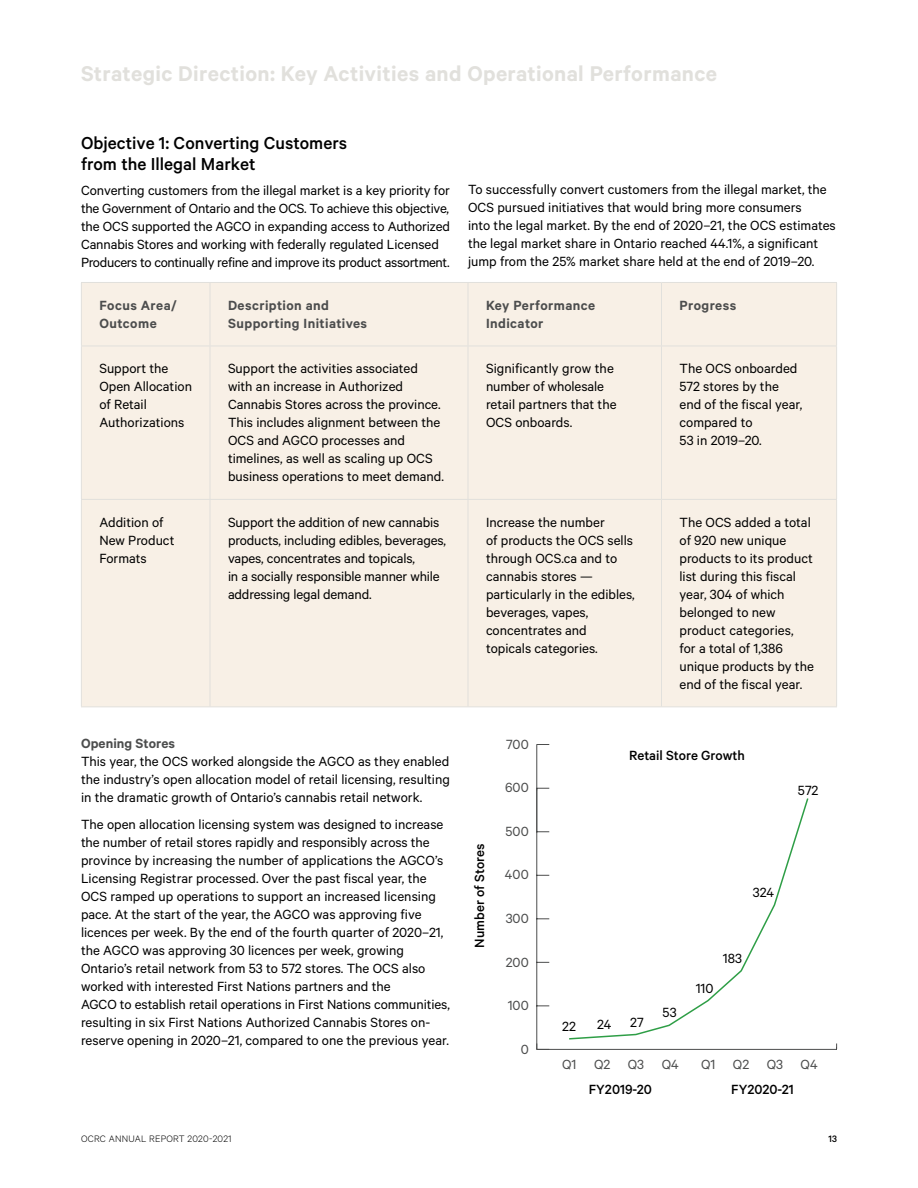
<style>
.page{position:relative;width:918px;height:1188px;background:#fff}
.page>*{position:absolute;margin:0;border:0;box-sizing:border-box;transform-origin:0 0}
.subheds{font:600 24px "Calibre";letter-spacing:.015em;color:#e1e0dc}
.Header_2{font:500 19.5px/21px "Calibre";color:#000}
.body_copy{font:15px/18px "Calibre";color:#000}
.Sub_Hed{font:600 15px/18px "Calibre";letter-spacing:.03em;color:#4c4d4d}
.body_copy-2{font:500 15px "Calibre";color:#000}
.body_copy-3{font:15px "Calibre";color:#4c4d4d}
.Sub_Hed-2{font:600 15px "Calibre";letter-spacing:.005em;color:#4c4d4d}
.t1{font:300 10.5px "Calibre";letter-spacing:.02em;color:#000}
.t2{font:500 10.5px "Calibre";color:#000}
</style>
<div class="page">
<div style="left:82px;top:283px;width:754px;height:423px;background:#f8f0e6"></div>
<hr style="left:81px;top:282px;width:129px;height:1px;background:#e1e0dc">
<hr style="left:81px;top:283px;width:1px;height:63px;background:#e1e0dc">
<hr style="left:210px;top:282px;width:258px;height:1px;background:#e1e0dc">
<hr style="left:210px;top:283px;width:1px;height:63px;background:#e1e0dc">
<hr style="left:468px;top:282px;width:194px;height:1px;background:#e1e0dc">
<hr style="left:468px;top:283px;width:1px;height:63px;background:#e1e0dc">
<hr style="left:662px;top:282px;width:175px;height:1px;background:#e1e0dc">
<hr style="left:661px;top:283px;width:1px;height:63px;background:#e1e0dc">
<hr style="left:836px;top:283px;width:1px;height:63px;background:#e1e0dc">
<hr style="left:81px;top:346px;width:129px;height:1px;background:#e1e0dc">
<hr style="left:81px;top:346px;width:1px;height:153px;background:#e1e0dc">
<hr style="left:210px;top:346px;width:258px;height:1px;background:#e1e0dc">
<hr style="left:210px;top:346px;width:1px;height:153px;background:#e1e0dc">
<hr style="left:468px;top:346px;width:194px;height:1px;background:#e1e0dc">
<hr style="left:468px;top:346px;width:1px;height:153px;background:#e1e0dc">
<hr style="left:662px;top:346px;width:175px;height:1px;background:#e1e0dc">
<hr style="left:661px;top:346px;width:1px;height:153px;background:#e1e0dc">
<hr style="left:836px;top:346px;width:1px;height:153px;background:#e1e0dc">
<hr style="left:81px;top:499px;width:129px;height:1px;background:#e1e0dc">
<hr style="left:81px;top:500px;width:1px;height:206px;background:#e1e0dc">
<hr style="left:210px;top:499px;width:258px;height:1px;background:#e1e0dc">
<hr style="left:210px;top:500px;width:1px;height:206px;background:#e1e0dc">
<hr style="left:468px;top:499px;width:194px;height:1px;background:#e1e0dc">
<hr style="left:468px;top:500px;width:1px;height:206px;background:#e1e0dc">
<hr style="left:662px;top:499px;width:175px;height:1px;background:#e1e0dc">
<hr style="left:661px;top:500px;width:1px;height:206px;background:#e1e0dc">
<hr style="left:836px;top:500px;width:1px;height:206px;background:#e1e0dc">
<hr style="left:81px;top:706px;width:129px;height:1px;background:#e1e0dc">
<hr style="left:210px;top:706px;width:258px;height:1px;background:#e1e0dc">
<hr style="left:468px;top:706px;width:194px;height:1px;background:#e1e0dc">
<hr style="left:662px;top:706px;width:175px;height:1px;background:#e1e0dc">
<hr style="left:536px;top:1049px;width:300px;height:1px;background:#4c4d4d">
<hr style="left:536px;top:788px;width:1px;height:261px;background:#4c4d4d">
<svg style="left:536px;top:1044px;width:13px;height:6px"></svg>
<svg style="left:537px;top:1005px;width:12px;height:1px"></svg>
<svg style="left:537px;top:962px;width:12px;height:1px"></svg>
<svg style="left:537px;top:918px;width:12px;height:1px"></svg>
<svg style="left:537px;top:875px;width:12px;height:1px"></svg>
<svg style="left:537px;top:831px;width:12px;height:1px"></svg>
<svg style="left:536px;top:744px;width:14px;height:47px"></svg>
<hr style="left:536px;top:789px;width:1px;height:43px;background:#4c4d4d">
<svg style="left:569px;top:798px;width:240px;height:242px"></svg>
<p class="subheds" style="left:81px;top:59px;width:638px">Strategic Direction: Key Activities and Operational Performance</p>
<p class="Header_2" style="left:81px;top:132px;width:268px">Objective 1: Converting Customers from the Illegal Market</p>
<p class="body_copy" style="left:81px;top:180px;width:371px">Converting customers from the illegal market is a key priority for the Government of Ontario and the OCS. To achieve this objective, the OCS supported the AGCO in expanding access to Authorized Cannabis Stores and working with federally regulated Licensed Producers to continually refine and improve its product assortment.</p>
<p class="body_copy" style="left:468px;top:180px;width:369px">To successfully convert customers from the illegal market, the OCS pursued initiatives that would bring more consumers<br>into the legal market. By the end of 2020–21, the OCS estimates the legal market share in Ontario reached 44.1%, a significant jump from the 25% market share held at the end of 2019–20.</p>
<p class="Sub_Hed" style="left:99px;top:296px;width:79px">Focus Area/<br>Outcome</p>
<p class="Sub_Hed" style="left:228px;top:296px;width:141px">Description and<br>Supporting Initiatives</p>
<p class="Sub_Hed" style="left:486px;top:296px;width:111px">Key Performance<br>Indicator</p>
<p class="Sub_Hed" style="left:680px;top:296px;width:58px">Progress</p>
<p class="body_copy" style="left:99px;top:359px;width:94px">Support the<br>Open Allocation of Retail<br>Authorizations</p>
<p class="body_copy" style="left:228px;top:359px;width:218px">Support the activities associated with an increase in Authorized Cannabis Stores across the province.<br>This includes alignment between the OCS and AGCO processes and timelines, as well as scaling up OCS business operations to meet demand.</p>
<p class="body_copy" style="left:486px;top:359px;width:132px">Significantly grow the number of wholesale retail partners that the<br>OCS onboards.</p>
<p class="body_copy" style="left:680px;top:359px;width:124px">The OCS onboarded<br>572 stores by the end of the fiscal year, compared to<br>53 in 2019–20.</p>
<p class="body_copy" style="left:99px;top:513px;width:77px">Addition of<br>New Product<br>Formats</p>
<p class="body_copy" style="left:228px;top:513px;width:220px">Support the addition of new cannabis products, including edibles, beverages, vapes, concentrates and topicals,<br>in a socially responsible manner while addressing legal demand.</p>
<p class="body_copy" style="left:486px;top:513px;width:150px">Increase the number<br>of products the OCS sells through OCS.ca and to cannabis stores — particularly in the edibles, beverages, vapes, concentrates and topicals categories.</p>
<p class="body_copy" style="left:680px;top:513px;width:136px">The OCS added a total of 920 new unique products to its product list during this fiscal year, 304 of which belonged to new product categories,<br>for a total of 1,386 unique products by the end of the fiscal year.</p>
<p class="Sub_Hed-2" style="left:81px;top:735px;width:96px">Opening Stores</p>
<p class="body_copy" style="left:81px;top:752px;width:371px;text-align:justify">This year, the OCS worked alongside the AGCO as they enabled the industry’s open allocation model of retail licensing, resulting in the dramatic growth of Ontario’s cannabis retail network.</p>
<p class="body_copy" style="left:81px;top:815px;width:370px">The open allocation licensing system was designed to increase the number of retail stores rapidly and responsibly across the province by increasing the number of applications the AGCO’s Licensing Registrar processed. Over the past fiscal year, the OCS ramped up operations to support an increased licensing pace. At the start of the year, the AGCO was approving five licences per week. By the end of the fourth quarter of 2020–21, the AGCO was approving 30 licences per week, growing Ontario’s retail network from 53 to 572 stores. The OCS also worked with interested First Nations partners and the<br>AGCO to establish retail operations in First Nations communities, resulting in six First Nations Authorized Cannabis Stores on&shy;reserve opening in 2020–21, compared to one the previous year.</p>
<p class="body_copy-2" style="left:471px;top:948px;width:106px;rotate:-90deg">Number of Stores</p>
<p class="body_copy-3" style="left:506px;top:735px;width:24px">700</p>
<p class="body_copy-3" style="left:505px;top:779px;width:25px">600</p>
<p class="body_copy-3" style="left:506px;top:823px;width:25px">500</p>
<p class="body_copy-3" style="left:505px;top:866px;width:25px">400</p>
<p class="body_copy-3" style="left:506px;top:910px;width:25px">300</p>
<p class="body_copy-3" style="left:506px;top:953px;width:24px">200</p>
<p class="body_copy-3" style="left:508px;top:997px;width:23px">100</p>
<p class="body_copy-3" style="left:521px;top:1040px;width:10px">0</p>
<p class="body_copy-2" style="left:629px;top:747px;width:117px">Retail Store Growth</p>
<p class="body_copy" style="left:798px;top:781px;width:22px">572</p>
<p class="body_copy" style="left:753px;top:883px;width:23px">324</p>
<p class="body_copy" style="left:562px;top:1016px;width:15px">22</p>
<p class="body_copy" style="left:597px;top:1014px;width:16px">24</p>
<p class="body_copy" style="left:630px;top:1013px;width:15px">27</p>
<p class="body_copy" style="left:663px;top:1003px;width:16px">53</p>
<p class="body_copy" style="left:696px;top:979px;width:19px">110</p>
<p class="body_copy" style="left:723px;top:949px;width:21px">183</p>
<p class="body_copy-3" style="left:562px;top:1055px;width:118px">Q1 Q2 Q3 Q4</p>
<p class="body_copy-3" style="left:701px;top:1055px;width:118px">Q1 Q2 Q3 Q4</p>
<p class="body_copy-2" style="left:589px;top:1081px;width:65px">FY2019-20</p>
<p class="body_copy-2" style="left:731px;top:1081px;width:64px">FY2020-21</p>
<p class="t1" style="left:81px;top:1132px;width:152px">OCRC ANNUAL REPORT 2020-2021</p>
<p class="t2" style="left:829px;top:1132px;width:10px">13</p>
</div>
